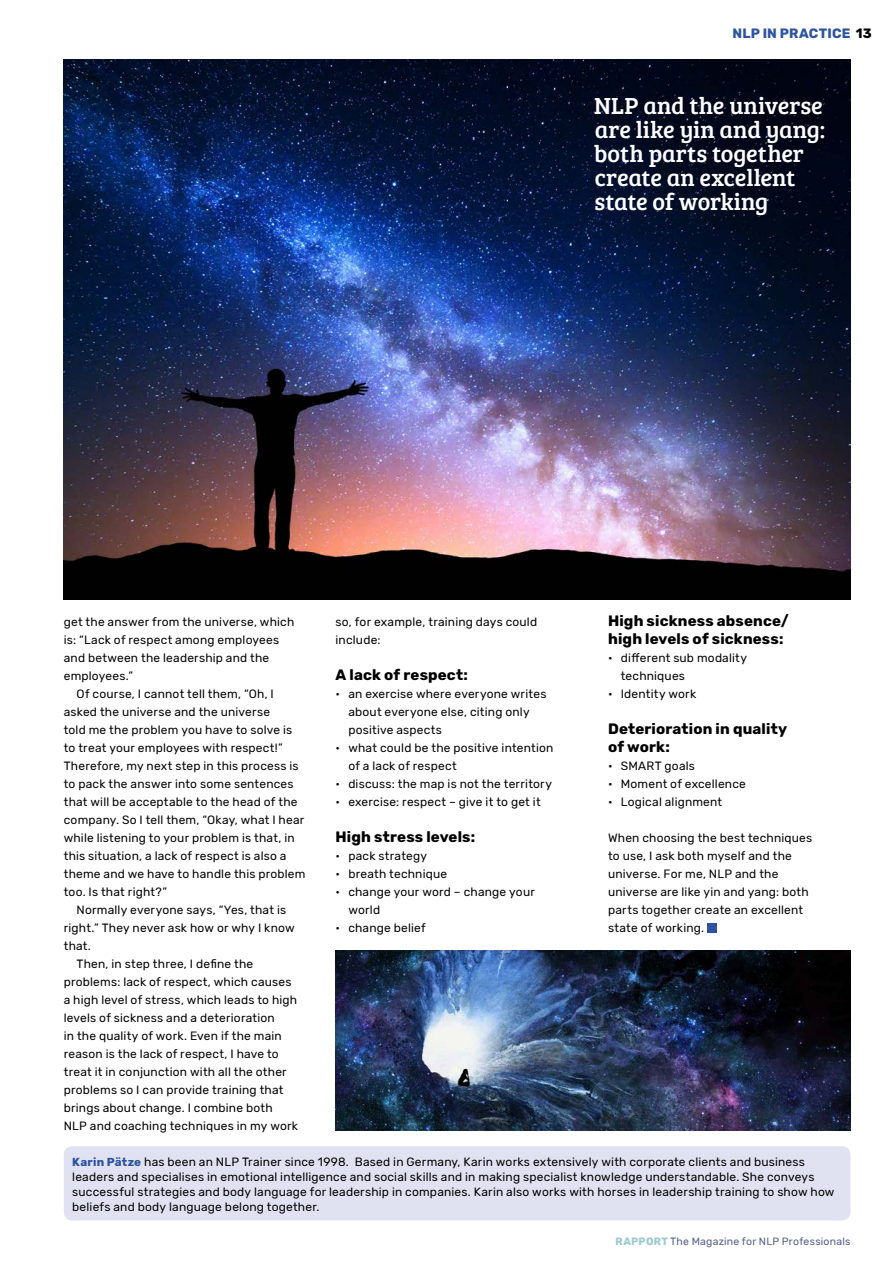
<style>
.page{position:relative;width:893px;height:1263px;background:#fff}
.page>*{position:absolute;margin:0;border:0;box-sizing:border-box;transform-origin:0 0}
.t1{font:24px/24px "Bree Serif";letter-spacing:-.005em;color:#fff}
.t2{font:700 15px/18px "Rubik";letter-spacing:.01em;color:#000}
.t3{font:700 13.5px "Rubik";color:#2c54a1}
.t4{font:700 13.5px "Rubik";color:#000}
.t5{font:12px/18px "Rubik";letter-spacing:.015em;color:#000}
.t6{font:10.5px "Rubik";letter-spacing:.02em;color:#535c87}
.s1{font-weight:700;font-size:11.7px;color:#2c54a1}
.s2{font-weight:700;color:#9cc9d3}
</style>
<div class="page">
<img style="left:64px;top:59px;width:786px;height:540px">
<img style="left:336px;top:950px;width:514px;height:180px">
<div style="left:64px;top:1146px;width:786px;height:74px;background:#e0e2f1;border-radius:9px"></div>
<div style="left:707px;top:923px;width:9px;height:9px;background:#2c54a1"></div>
<p class="t3" style="left:732px;top:26px;width:10px">nlp</p>
<p class="t3" style="left:763px;top:26px;width:27px">in practice</p>
<p class="t4" style="left:856px;top:26px;width:17px">13</p>
<h1 class="t1" style="left:594px;top:93px;width:232px">NLP and the universe are like yin and yang: both parts together create an excellent state of working</h1>
<p class="t5" style="left:64px;top:613px;width:232px">get the answer from the universe, which</p>
<p class="t5" style="left:64px;top:631px;width:217px">is: “Lack of respect among employees</p>
<p class="t5" style="left:64px;top:649px;width:207px">and between the leadership and the</p>
<p class="t5" style="left:64px;top:667px;width:71px">employees.”</p>
<p class="t5" style="left:77px;top:685px;width:199px">Of course, I cannot tell them, “Oh, I</p>
<p class="t5" style="left:64px;top:703px;width:208px">asked the universe and the universe</p>
<p class="t5" style="left:64px;top:721px;width:230px">told me the problem you have to solve is</p>
<p class="t5" style="left:64px;top:739px;width:220px">to treat your employees with respect!”</p>
<p class="t5" style="left:64px;top:757px;width:236px">Therefore, my next step in this process is</p>
<p class="t5" style="left:64px;top:775px;width:231px">to pack the answer into some sentences</p>
<p class="t5" style="left:64px;top:793px;width:235px">that will be acceptable to the head of the</p>
<p class="t5" style="left:64px;top:811px;width:242px">company. So I tell them, “Okay, what I hear</p>
<p class="t5" style="left:64px;top:829px;width:232px">while listening to your problem is that, in</p>
<p class="t5" style="left:64px;top:847px;width:224px">this situation, a lack of respect is also a</p>
<p class="t5" style="left:64px;top:865px;width:243px">theme and we have to handle this problem</p>
<p class="t5" style="left:64px;top:883px;width:105px">too. Is that right?”</p>
<p class="t5" style="left:77px;top:901px;width:211px">Normally everyone says, “Yes, that is</p>
<p class="t5" style="left:64px;top:919px;width:232px">right.” They never ask how or why I know</p>
<p class="t5" style="left:64px;top:937px;width:29px">that.</p>
<p class="t5" style="left:77px;top:955px;width:178px">Then, in step three, I define the</p>
<p class="t5" style="left:64px;top:973px;width:229px">problems: lack of respect, which causes</p>
<p class="t5" style="left:64px;top:991px;width:235px">a high level of stress, which leads to high</p>
<p class="t5" style="left:64px;top:1009px;width:213px">levels of sickness and a deterioration</p>
<p class="t5" style="left:64px;top:1027px;width:219px">in the quality of work. Even if the main</p>
<p class="t5" style="left:64px;top:1045px;width:217px">reason is the lack of respect, I have to</p>
<p class="t5" style="left:64px;top:1063px;width:224px">treat it in conjunction with all the other</p>
<p class="t5" style="left:64px;top:1081px;width:221px">problems so I can provide training that</p>
<p class="t5" style="left:64px;top:1099px;width:210px">brings about change. I combine both</p>
<p class="t5" style="left:64px;top:1117px;width:236px">NLP and coaching techniques in my work</p>
<p class="t5" style="left:336px;top:613px;width:203px">so, for example, training days could include:</p>
<p class="t2" style="left:336px;top:667px;width:134px">A lack of respect:</p>
<p class="t5" style="left:348px;top:685px;width:200px;text-indent:-13px">• an exercise where everyone writes about everyone else, citing only positive aspects</p>
<p class="t5" style="left:348px;top:739px;width:207px;text-indent:-13px">• what could be the positive intention of a lack of respect</p>
<p class="t5" style="left:336px;top:775px;width:218px">• discuss: the map is not the territory</p>
<p class="t5" style="left:336px;top:793px;width:207px">• exercise: respect – give it to get it</p>
<p class="t2" style="left:336px;top:829px;width:141px">High stress levels:</p>
<p class="t5" style="left:336px;top:847px;width:93px">• pack strategy</p>
<p class="t5" style="left:336px;top:865px;width:113px">• breath technique</p>
<p class="t5" style="left:348px;top:883px;width:188px;text-indent:-13px">• change your word – change your world</p>
<p class="t5" style="left:336px;top:919px;width:92px">• change belief</p>
<p class="t2" style="left:608px;top:613px;width:182px">High sickness absence/ high levels of sickness:</p>
<p class="t5" style="left:621px;top:649px;width:128px;text-indent:-13px">• different sub modality techniques</p>
<p class="t5" style="left:608px;top:685px;width:90px">• Identity work</p>
<p class="t2" style="left:608px;top:721px;width:180px">Deterioration in quality of work:</p>
<p class="t5" style="left:608px;top:757px;width:88px">• SMART goals</p>
<p class="t5" style="left:608px;top:775px;width:139px">• Moment of excellence</p>
<p class="t5" style="left:608px;top:793px;width:116px">• Logical alignment</p>
<p class="t5" style="left:608px;top:829px;width:206px">When choosing the best techniques to use, I ask both myself and the universe. For me, NLP and the universe are like yin and yang: both parts together create an excellent state of working.</p>
<p class="t5" style="left:72px;top:1154px;width:764px;line-height:15px"><span class="s1">Karin Pätze</span> has been an NLP Trainer since 1998. Based in Germany, Karin works extensively with corporate clients and business leaders and specialises in emotional intelligence and social skills and in making specialist knowledge understandable. She conveys successful strategies and body language for leadership in companies. Karin also works with horses in leadership training to show how beliefs and body language belong together.</p>
<p class="t6" style="left:616px;top:1235px;width:236px"><span class="s2">RAPPorT</span> The Magazine for NLP Professionals</p>
</div>
